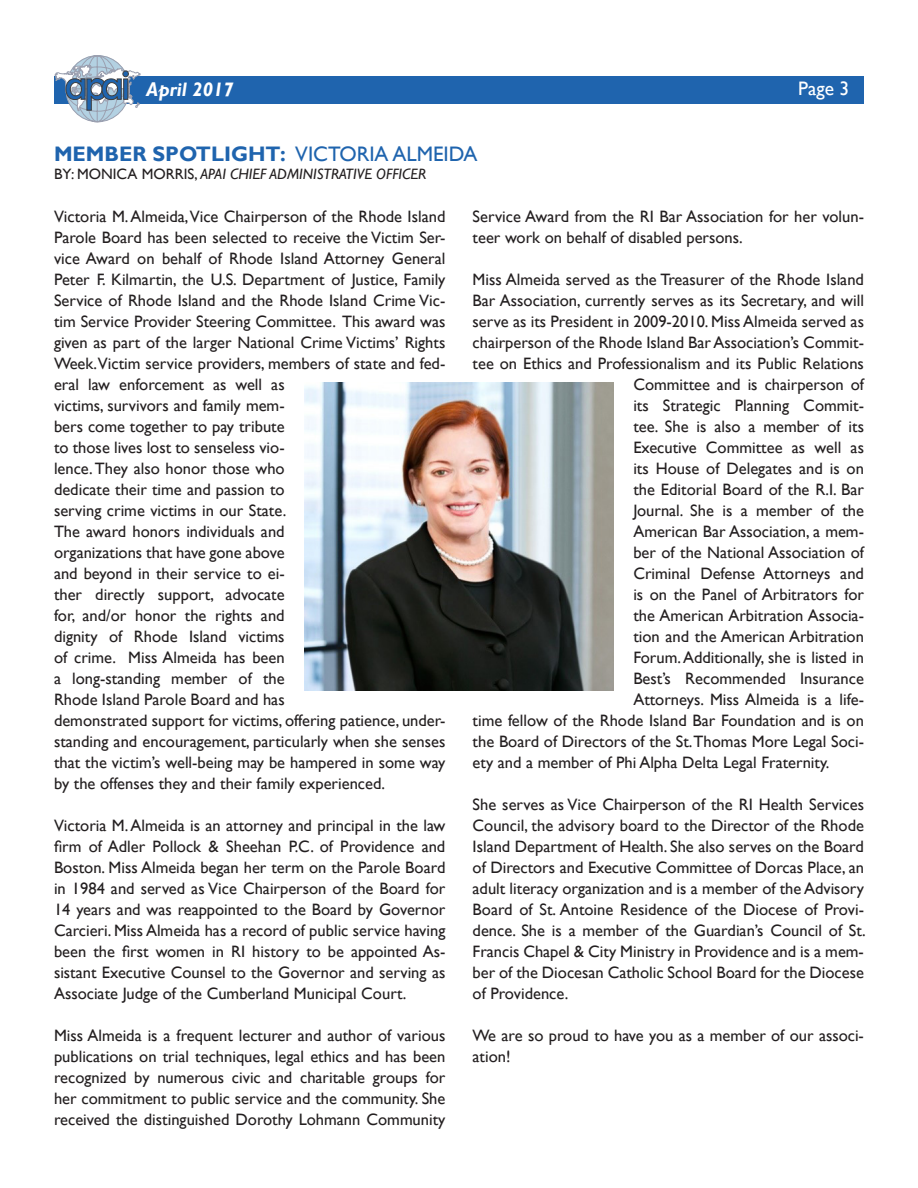
<style>
.page{position:relative;width:918px;height:1188px;background:#fff}
.page>*{position:absolute;margin:0;border:0;box-sizing:border-box;transform-origin:0 0}
.t1{font:700 21px "Gill Sans";color:#1f64ae}
.t2{font:italic 700 19.5px "Gill Sans";color:#fff}
.t3{font:19.5px "Gill Sans";color:#fff}
.t4{font:16.5px/21px "Gill Sans";color:#231f20}
.t5{font:italic 15px "Gill Sans";color:#231f20}
.s1{font-weight:400}
.s2{font-style:normal}
</style>
<div class="page">
<div style="left:54px;top:76px;width:810px;height:28px;background:#1f64ae"></div>
<svg style="left:55px;top:55px;width:86px;height:68px"></svg>
<img style="left:305px;top:382px;width:308px;height:308px">
<p class="t2" style="left:146px;top:78px;width:89px">April 2017</p>
<p class="t3" style="left:798px;top:78px;width:53px">Page 3</p>
<p class="t1" style="left:54px;top:141px;width:425px">MEMBER SPOTLIGHT: <span class="s1">VICTORIA ALMEIDA</span></p>
<p class="t5" style="left:54px;top:165px;width:374px"><span class="s2">BY: MONICA MORRIS,</span> APAI CHIEF ADMINISTRATIVE OFFICER</p>
<p class="t4" style="left:473px;top:206px;width:393px">Service Award from the RI Bar Association for her volun&shy;teer work on behalf of disabled persons.</p>
<p class="t4" style="left:473px;top:269px;width:393px">Miss Almeida served as the Treasurer of the Rhode Island</p>
<p class="t4" style="left:473px;top:290px;width:393px">Bar Association, currently serves as its Secretary, and will</p>
<p class="t4" style="left:473px;top:311px;width:393px">serve as its President in 2009-2010. Miss Almeida served as</p>
<p class="t4" style="left:473px;top:332px;width:393px">chairperson of the Rhode Island Bar Association’s Commit-</p>
<p class="t4" style="left:473px;top:353px;width:393px">tee on Ethics and Professionalism and its Public Relations</p>
<p class="t4" style="left:633px;top:374px;width:232px">Committee and is chairperson of</p>
<p class="t4" style="left:633px;top:395px;width:232px">its Strategic Planning Commit-</p>
<p class="t4" style="left:633px;top:416px;width:232px">tee. She is also a member of its</p>
<p class="t4" style="left:633px;top:437px;width:232px">Executive Committee as well as</p>
<p class="t4" style="left:633px;top:458px;width:232px">its House of Delegates and is on</p>
<p class="t4" style="left:633px;top:479px;width:232px">the Editorial Board of the R.I. Bar</p>
<p class="t4" style="left:633px;top:500px;width:232px">Journal. She is a member of the</p>
<p class="t4" style="left:633px;top:521px;width:232px">American Bar Association, a mem-</p>
<p class="t4" style="left:633px;top:542px;width:232px">ber of the National Association of</p>
<p class="t4" style="left:633px;top:563px;width:232px">Criminal Defense Attorneys and</p>
<p class="t4" style="left:633px;top:584px;width:232px">is on the Panel of Arbitrators for</p>
<p class="t4" style="left:633px;top:605px;width:232px">the American Arbitration Associa-</p>
<p class="t4" style="left:633px;top:626px;width:232px">tion and the American Arbitration</p>
<p class="t4" style="left:633px;top:647px;width:232px">Forum. Additionally, she is listed in</p>
<p class="t4" style="left:633px;top:668px;width:232px">Best’s Recommended Insurance</p>
<p class="t4" style="left:633px;top:689px;width:232px">Attorneys. Miss Almeida is a life-</p>
<p class="t4" style="left:473px;top:710px;width:393px">time fellow of the Rhode Island Bar Foundation and is on</p>
<p class="t4" style="left:473px;top:731px;width:393px">the Board of Directors of the St. Thomas More Legal Soci-</p>
<p class="t4" style="left:473px;top:752px;width:358px">ety and a member of Phi Alpha Delta Legal Fraternity.</p>
<p class="t4" style="left:473px;top:794px;width:395px;text-align:justify">She serves as Vice Chairperson of the RI Health Services Council, the advisory board to the Director of the Rhode Island Department of Health. She also serves on the Board of Directors and Executive Committee of Dorcas Place, an adult literacy organization and is a member of the Advisory Board of St. Antoine Residence of the Diocese of Provi&shy;dence. She is a member of the Guardian’s Council of St.<br>Francis Chapel &amp; City Ministry in Providence and is a mem&shy;ber of the Diocesan Catholic School Board for the Diocese of Providence.</p>
<p class="t4" style="left:473px;top:1025px;width:393px">We are so proud to have you as a member of our associ&shy;ation!</p>
<p class="t4" style="left:54px;top:206px;width:393px">Victoria M. Almeida, Vice Chairperson of the Rhode Island Parole Board has been selected to receive the Victim Ser&shy;vice Award on behalf of Rhode Island Attorney General Peter F. Kilmartin, the U.S. Department of Justice, Family Service of Rhode Island and the Rhode Island Crime Vic&shy;tim Service Provider Steering Committee. This award was given as part of the larger National Crime Victims’ Rights Week.Victim service providers, members of state and fed&shy;eral law enforcement as well as<br>victims, survivors and family mem-<br>bers come together to pay tribute<br>to those lives lost to senseless vio-<br>lence. They also honor those who<br>dedicate their time and passion to<br>serving crime victims in our State.<br>The award honors individuals and<br>organizations that have gone above<br>and beyond in their service to ei-<br>ther directly support, advocate<br>for, and/or honor the rights and<br>dignity of Rhode Island victims<br>of crime. Miss Almeida has been<br>a long-standing member of the<br>Rhode Island Parole Board and has<br>demonstrated support for victims, offering patience, under&shy;standing and encouragement, particularly when she senses that the victim’s well-being may be hampered in some way by the offenses they and their family experienced.</p>
<p class="t4" style="left:54px;top:815px;width:393px;text-align:justify">Victoria M. Almeida is an attorney and principal in the law firm of Adler Pollock &amp; Sheehan P.C. of Providence and Boston. Miss Almeida began her term on the Parole Board in 1984 and served as Vice Chairperson of the Board for 14 years and was reappointed to the Board by Governor Carcieri. Miss Almeida has a record of public service having been the first women in RI history to be appointed As&shy;sistant Executive Counsel to the Governor and serving as Associate Judge of the Cumberland Municipal Court.</p>
<p class="t4" style="left:54px;top:1026px;width:393px;text-align:justify">Miss Almeida is a frequent lecturer and author of various publications on trial techniques, legal ethics and has been recognized by numerous civic and charitable groups for her commitment to public service and the community. She received the distinguished Dorothy Lohmann Community</p>
</div>
